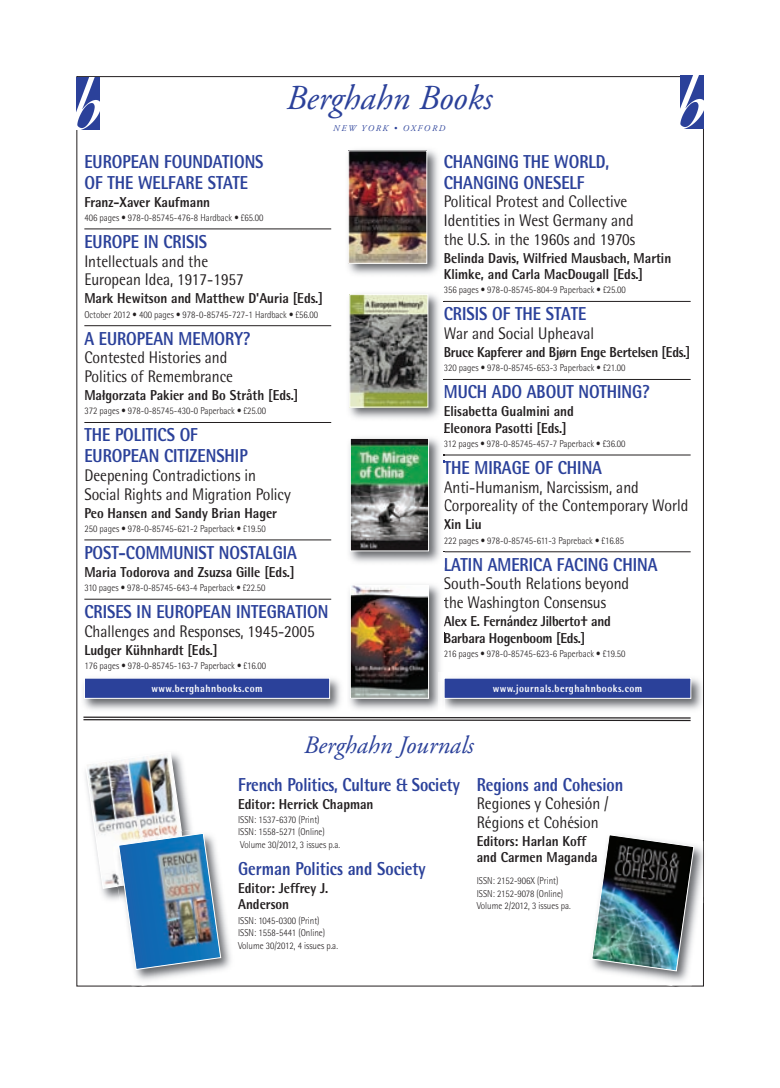
<style>
.page{position:relative;width:780px;height:1088px;background:#fff}
.page>*{position:absolute;margin:0;border:0;box-sizing:border-box;transform-origin:0 0}
.t1{font:italic 35px "Adobe Garamond";color:#2b419a}
.t2{font:italic 25px "Adobe Garamond";color:#2b419a}
.t3{font:800 18.75px/20.6px "Agfa Rotis Semisans";color:#2b419a;scale:.85 1}
.t4{font:16.88px/18.8px "Agfa Rotis Semisans";color:#231f20;scale:.9 1}
.t5{font:800 14.38px/16.2px "Agfa Rotis Semisans";color:#231f20;scale:.9 1}
.t6{font:800 14.38px "Agfa Rotis Semisans";letter-spacing:-.02em;color:#231f20;scale:.9 1}
.t7{font:800 10.62px "Agfa Rotis Semisans";letter-spacing:.05em;color:#fff;scale:.9 1}
.t8{font:300 10px/12.5px "Agfa Rotis Semisans";color:#231f20;scale:.9 1}
.t9{font:italic 8.75px "Adobe Garamond";letter-spacing:.2em;color:#2b419a}
</style>
<div class="page">
<hr style="left:84px;top:229px;width:247px;height:1px;background:#231f20">
<hr style="left:84px;top:325px;width:247px;height:1px;background:#231f20">
<hr style="left:84px;top:422px;width:247px;height:1px;background:#231f20">
<hr style="left:84px;top:540px;width:247px;height:1px;background:#231f20">
<hr style="left:84px;top:599px;width:247px;height:1px;background:#231f20">
<hr style="left:444px;top:301px;width:246px;height:1px;background:#231f20">
<hr style="left:444px;top:379px;width:246px;height:1px;background:#231f20">
<hr style="left:444px;top:455px;width:246px;height:1px;background:#231f20">
<hr style="left:444px;top:551px;width:246px;height:1px;background:#231f20">
<img style="left:76px;top:77px;width:24px;height:52px">
<img style="left:680px;top:76px;width:23px;height:52px">
<svg style="left:83px;top:716px;width:608px;height:6px"></svg>
<img style="left:348px;top:149px;width:90px;height:126px">
<img style="left:350px;top:153px;width:75px;height:108px">
<div style="left:348px;top:151px;width:79px;height:112px;border:1px solid #fff"></div>
<img style="left:349px;top:437px;width:96px;height:126px">
<img style="left:352px;top:440px;width:74px;height:109px">
<div style="left:350px;top:438px;width:78px;height:113px;border:1px solid #fff"></div>
<img style="left:349px;top:584px;width:96px;height:126px">
<img style="left:352px;top:588px;width:74px;height:108px">
<div style="left:350px;top:586px;width:78px;height:112px;border:1px solid #fff"></div>
<img style="left:349px;top:293px;width:95px;height:126px">
<img style="left:351px;top:296px;width:75px;height:109px">
<div style="left:349px;top:294px;width:79px;height:113px;border:1px solid #fff"></div>
<img style="left:438px;top:672px;width:265px;height:38px">
<img style="left:703px;top:672px;width:1px;height:43px">
<div style="left:444px;top:678px;width:246px;height:20px;background:#2b419a"></div>
<img style="left:83px;top:678px;width:258px;height:32px">
<div style="left:85px;top:678px;width:244px;height:20px;background:#2b419a"></div>
<img style="left:120px;top:889px;width:118px;height:97px">
<img style="left:85px;top:753px;width:136px;height:217px">
<img style="left:584px;top:845px;width:119px;height:141px">
<img style="left:703px;top:841px;width:1px;height:61px">
<svg style="left:671px;top:986px;width:20px;height:1px"></svg>
<img style="left:591px;top:835px;width:103px;height:136px">
<h1 class="t1" style="left:286px;top:80px;width:208px">Berghahn Books</h1>
<p class="t9" style="left:333px;top:123px;width:114px">NEW YORK • OXFORD</p>
<h3 class="t3" style="left:84px;top:151px;width:212px">EUROPEAN FOUNDATIONS<br>OF THE WELFARE STATE</h3>
<h3 class="t5" style="left:84px;top:193px;width:141px">Franz-Xaver Kaufmann</h3>
<p class="t8" style="left:84px;top:211px;width:200px">406 pages • 978-0-85745-476-8 Hardback • £65.00</p>
<h3 class="t3" style="left:84px;top:231px;width:146px">EUROPE IN CRISIS</h3>
<h3 class="t4" style="left:84px;top:251px;width:179px">Intellectuals and the<br>European Idea, 1917-1957</h3>
<h3 class="t5" style="left:84px;top:290px;width:266px">Mark Hewitson and Matthew D'Auria [Eds.]</h3>
<p class="t8" style="left:84px;top:308px;width:261px">October 2012 • 400 pages • 978-0-85745-727-1 Hardback • £56.00</p>
<h3 class="t3" style="left:84px;top:328px;width:197px">A EUROPEAN MEMORY?</h3>
<h3 class="t4" style="left:84px;top:348px;width:167px">Contested Histories and<br>Politics of Remembrance</h3>
<h3 class="t5" style="left:84px;top:387px;width:239px">Małgorzata Pakier and Bo Stråth [Eds.]</h3>
<p class="t8" style="left:84px;top:405px;width:203px">372 pages • 978-0-85745-430-0 Paperback • £25.00</p>
<h3 class="t3" style="left:84px;top:424px;width:193px">THE POLITICS OF<br>EUROPEAN CITIZENSHIP</h3>
<h3 class="t4" style="left:84px;top:465px;width:231px">Deepening Contradictions in<br>Social Rights and Migration Policy</h3>
<h3 class="t5" style="left:84px;top:504px;width:215px">Peo Hansen and Sandy Brian Hager</h3>
<p class="t8" style="left:84px;top:522px;width:203px">250 pages • 978-0-85745-621-2 Paperback • £19.50</p>
<h3 class="t3" style="left:84px;top:542px;width:251px">POST-COMMUNIST NOSTALGIA</h3>
<h3 class="t5" style="left:84px;top:563px;width:235px">Maria Todorova and Zsuzsa Gille [Eds.]</h3>
<p class="t8" style="left:84px;top:581px;width:203px">310 pages • 978-0-85745-643-4 Paperback • £22.50</p>
<h3 class="t3" style="left:84px;top:601px;width:289px">CRISES IN EUROPEAN INTEGRATION</h3>
<h3 class="t4" style="left:84px;top:622px;width:257px">Challenges and Responses, 1945-2005</h3>
<h3 class="t5" style="left:84px;top:642px;width:149px">Ludger Kühnhardt [Eds.]</h3>
<p class="t8" style="left:84px;top:659px;width:203px">176 pages • 978-0-85745-163-7 Paperback • £16.00</p>
<h3 class="t3" style="left:444px;top:151px;width:196px">CHANGING THE WORLD,<br>CHANGING ONESELF</h3>
<h3 class="t4" style="left:444px;top:192px;width:214px">Political Protest and Collective<br>Identities in West Germany and the U.S. in the 1960s and 1970s</h3>
<h3 class="t5" style="left:444px;top:250px;width:254px">Belinda Davis, Wilfried Mausbach, Martin<br>Klimke, and Carla MacDougall [Eds.]</h3>
<p class="t8" style="left:444px;top:284px;width:203px">356 pages • 978-0-85745-804-9 Paperback • £25.00</p>
<h3 class="t3" style="left:444px;top:303px;width:169px">CRISIS OF THE STATE</h3>
<h3 class="t4" style="left:444px;top:324px;width:168px">War and Social Upheaval</h3>
<h3 class="t6" style="left:444px;top:343px;width:275px">Bruce Kapferer and Bjørn Enge Bertelsen [Eds.]</h3>
<p class="t8" style="left:444px;top:362px;width:203px">320 pages • 978-0-85745-653-3 Paperback • £21.00</p>
<h3 class="t3" style="left:444px;top:381px;width:244px">MUCH ADO ABOUT NOTHING?</h3>
<h3 class="t5" style="left:444px;top:403px;width:146px">Elisabetta Gualmini and<br>Eleonora Pasotti [Eds.]</h3>
<p class="t8" style="left:444px;top:437px;width:203px">312 pages • 978-0-85745-457-7 Paperback • £36.00</p>
<h3 class="t3" style="left:444px;top:457px;width:188px">THE MIRAGE OF CHINA</h3>
<h3 class="t4" style="left:444px;top:477px;width:273px">Anti-Humanism, Narcissism, and<br>Corporeality of the Contemporary World</h3>
<h3 class="t5" style="left:444px;top:516px;width:44px">Xin Liu</h3>
<p class="t8" style="left:444px;top:534px;width:202px">222 pages • 978-0-85745-611-3 Papreback • £16.85</p>
<h3 class="t3" style="left:444px;top:554px;width:253px">LATIN AMERICA FACING CHINA</h3>
<h3 class="t4" style="left:444px;top:574px;width:207px">South-South Relations beyond the Washington Consensus</h3>
<h3 class="t5" style="left:444px;top:613px;width:187px">Alex E. Fernández Jilberto† and<br>Barbara Hogenboom [Eds.]</h3>
<p class="t8" style="left:444px;top:647px;width:203px">216 pages • 978-0-85745-623-6 Paperback • £19.50</p>
<p class="t7" style="left:151px;top:681px;width:125px">www.berghahnbooks.com</p>
<p class="t7" style="left:492px;top:681px;width:168px">www.journals.berghahnbooks.com</p>
<h2 class="t2" style="left:304px;top:732px;width:171px">Berghahn Journals</h2>
<h3 class="t3" style="left:238px;top:773px;width:262px">French Politics, Culture &amp; Society</h3>
<h3 class="t5" style="left:238px;top:795px;width:152px">Editor: Herrick Chapman</h3>
<p class="t8" style="left:238px;top:813px;width:115px">ISSN: 1537-6370 (Print)<br>ISSN: 1558-5271 (Online)<br>Volume 30/2012, 3 issues p.a.</p>
<h3 class="t3" style="left:238px;top:858px;width:222px">German Politics and Society</h3>
<h3 class="t5" style="left:238px;top:880px;width:102px">Editor: Jeffrey J.<br>Anderson</h3>
<p class="t8" style="left:238px;top:914px;width:112px">ISSN: 1045-0300 (Print)<br>ISSN: 1558-5441 (Online)<br>Volume 30/2012, 4 issues p.a.</p>
<h3 class="t3" style="left:476px;top:773px;width:174px">Regions and Cohesion</h3>
<h3 class="t4" style="left:476px;top:794px;width:148px">Regiones y Cohesión /<br>Régions et Cohésion</h3>
<h3 class="t5" style="left:476px;top:833px;width:136px">Editors: Harlan Koff and Carmen Maganda</h3>
<p class="t8" style="left:476px;top:874px;width:106px">ISSN: 2152-906X (Print)<br>ISSN: 2152-9078 (Online)<br>Volume 2/2012, 3 issues pa.</p>
</div>
